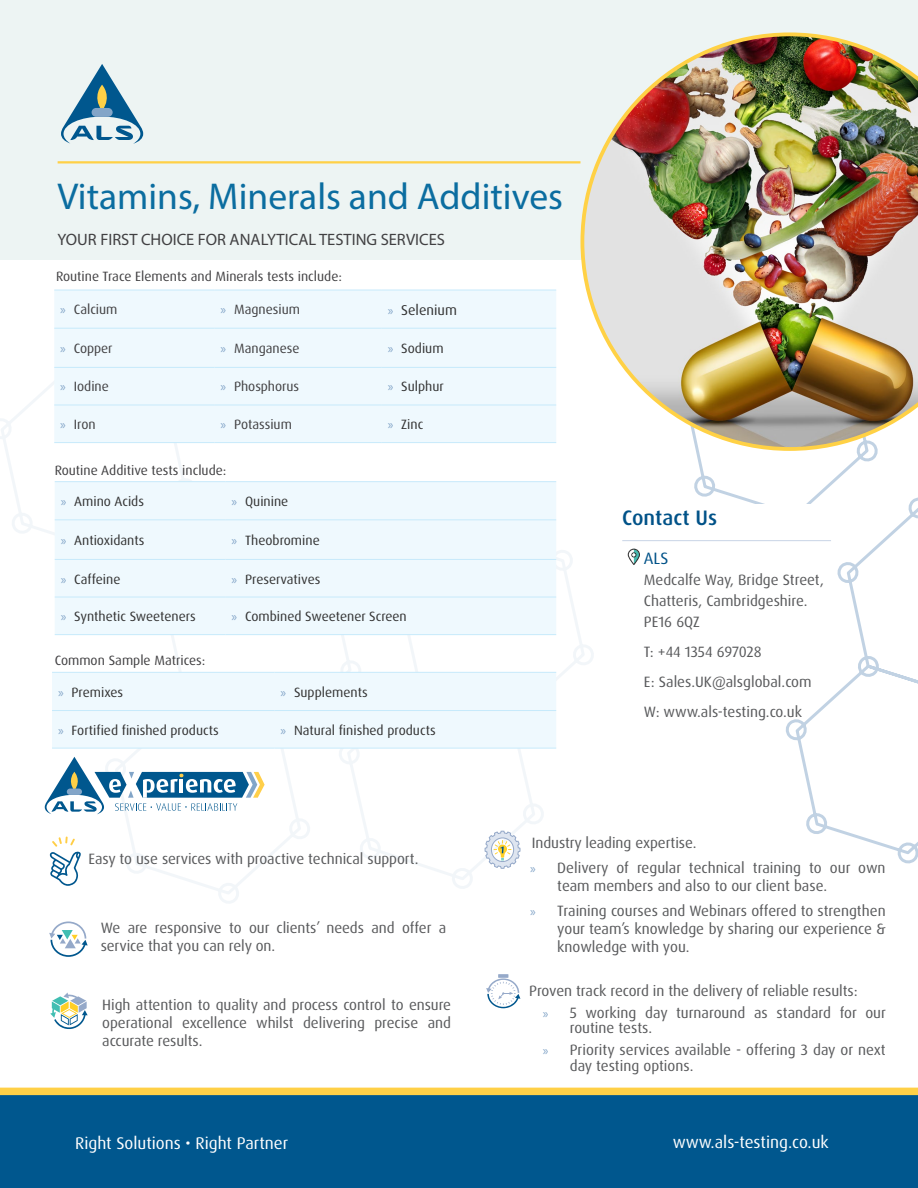
<style>
.page{position:relative;width:918px;height:1188px;background:#fff}
.page>*{position:absolute;margin:0;border:0;box-sizing:border-box;transform-origin:0 0}
.t1{font:37.5px "Myriad Pro";color:#0b6da0}
.t2{font:500 21px "Dax Pro";color:#005288}
.t3{font:16.95px "Dax Pro";color:#fff}
.t4{font:16.5px "Myriad Pro";color:#414042}
.t5{font:16.5px "Dax Pro";color:#005288}
.t6{font:15px/18px "Dax Pro";color:#58595b}
.t7{font:14.25px "Dax Pro";color:#333}
.t8{font:13.5px "Dax Pro";color:#333}
.t9{font:13.5px "Dax Pro";color:#414042}
.s1{font-family:"Myriad Pro";color:#83a5c8}
.s2{font-family:"Myriad Pro";font-size:13.5px;color:#83a5c8}
.s3{font-weight:700;font-size:18.3px}
</style>
<div class="page">
<svg style="left:0;top:367px;width:594px;height:536px"></svg>
<div style="left:0;top:0;width:918px;height:259px;background:#edf4f3"></div>
<svg style="left:694px;top:451px;width:224px;height:413px"></svg>
<svg style="left:61px;top:64px;width:82px;height:80px"></svg>
<hr style="left:58px;top:161px;width:522px;height:2px;background:#ffd046">
<img style="left:581px;top:32px;width:337px;height:419px">
<div style="left:0;top:1095px;width:918px;height:93px;background:#00578e"></div>
<svg style="left:45px;top:757px;width:220px;height:57px"></svg>
<svg style="left:49px;top:921px;width:39px;height:36px"></svg>
<svg style="left:50px;top:993px;width:38px;height:37px"></svg>
<svg style="left:498px;top:974px;width:10px;height:4px"></svg>
<svg style="left:486px;top:978px;width:34px;height:30px"></svg>
<svg style="left:50px;top:837px;width:31px;height:49px"></svg>
<svg style="left:484px;top:830px;width:37px;height:39px"></svg>
<div style="left:623px;top:505px;width:232px;height:39px;background:#fff"></div>
<hr style="left:622px;top:540px;width:209px;height:1px;background:#c8d4e6">
<svg style="left:628px;top:549px;width:12px;height:16px"></svg>
<div style="left:0;top:1088px;width:918px;height:7px;background:#ffd046"></div>
<div style="left:54px;top:291px;width:502px;height:151px;background:#eff9fe"></div>
<hr style="left:54px;top:290px;width:161px;height:1px;background:#c7eafb">
<hr style="left:215px;top:290px;width:167px;height:1px;background:#c7eafb">
<hr style="left:382px;top:290px;width:174px;height:1px;background:#c7eafb">
<hr style="left:54px;top:328px;width:161px;height:1px;background:#c7eafb">
<hr style="left:215px;top:328px;width:167px;height:1px;background:#c7eafb">
<hr style="left:382px;top:328px;width:174px;height:1px;background:#c7eafb">
<hr style="left:54px;top:367px;width:161px;height:1px;background:#c7eafb">
<hr style="left:215px;top:367px;width:167px;height:1px;background:#c7eafb">
<hr style="left:382px;top:367px;width:174px;height:1px;background:#c7eafb">
<hr style="left:54px;top:405px;width:161px;height:1px;background:#c7eafb">
<hr style="left:215px;top:405px;width:167px;height:1px;background:#c7eafb">
<hr style="left:382px;top:405px;width:174px;height:1px;background:#c7eafb">
<hr style="left:54px;top:442px;width:161px;height:1px;background:#c7eafb">
<hr style="left:215px;top:442px;width:167px;height:1px;background:#c7eafb">
<hr style="left:382px;top:442px;width:174px;height:1px;background:#c7eafb">
<div style="left:55px;top:482px;width:501px;height:152px;background:#eff9fe"></div>
<hr style="left:55px;top:481px;width:171px;height:1px;background:#c7eafb">
<hr style="left:226px;top:481px;width:330px;height:1px;background:#c7eafb">
<hr style="left:55px;top:519px;width:171px;height:1px;background:#c7eafb">
<hr style="left:226px;top:519px;width:330px;height:1px;background:#c7eafb">
<hr style="left:55px;top:559px;width:171px;height:1px;background:#c7eafb">
<hr style="left:226px;top:559px;width:330px;height:1px;background:#c7eafb">
<hr style="left:55px;top:597px;width:171px;height:1px;background:#c7eafb">
<hr style="left:226px;top:597px;width:330px;height:1px;background:#c7eafb">
<hr style="left:55px;top:634px;width:171px;height:1px;background:#c7eafb">
<hr style="left:226px;top:634px;width:330px;height:1px;background:#c7eafb">
<div style="left:52px;top:673px;width:504px;height:75px;background:#eff9fe"></div>
<hr style="left:52px;top:672px;width:223px;height:1px;background:#c7eafb">
<hr style="left:275px;top:672px;width:281px;height:1px;background:#c7eafb">
<hr style="left:52px;top:710px;width:223px;height:1px;background:#c7eafb">
<hr style="left:275px;top:710px;width:281px;height:1px;background:#c7eafb">
<hr style="left:52px;top:748px;width:223px;height:1px;background:#c7eafb">
<hr style="left:275px;top:748px;width:281px;height:1px;background:#c7eafb">
<h1 class="t1" style="left:58px;top:173px;width:507px">Vitamins, Minerals and Additives</h1>
<p class="t4" style="left:58px;top:229px;width:389px">YOUR FIRST CHOICE FOR ANALYTICAL TESTING SERVICES</p>
<p class="t9" style="left:56px;top:268px;width:287px">Routine Trace Elements and Minerals tests include:</p>
<p class="t9" style="left:60px;top:301px;width:59px"><span class="s1">»</span> Calcium</p>
<p class="t9" style="left:221px;top:301px;width:81px"><span class="s1">»</span> Magnesium</p>
<p class="t7" style="left:388px;top:301px;width:71px"><span class="s2">»</span> Selenium</p>
<p class="t9" style="left:60px;top:340px;width:54px"><span class="s1">»</span> Copper</p>
<p class="t9" style="left:221px;top:340px;width:80px"><span class="s1">»</span> Manganese</p>
<p class="t8" style="left:388px;top:340px;width:57px"><span class="s1">»</span> Sodium</p>
<p class="t9" style="left:60px;top:378px;width:50px"><span class="s1">»</span> Iodine</p>
<p class="t9" style="left:221px;top:378px;width:80px"><span class="s1">»</span> Phosphorus</p>
<p class="t8" style="left:388px;top:378px;width:58px"><span class="s1">»</span> Sulphur</p>
<p class="t9" style="left:60px;top:416px;width:37px"><span class="s1">»</span> Iron</p>
<p class="t9" style="left:221px;top:416px;width:73px"><span class="s1">»</span> Potassium</p>
<p class="t8" style="left:388px;top:416px;width:37px"><span class="s1">»</span> Zinc</p>
<p class="t9" style="left:55px;top:461px;width:173px">Routine Additive tests include:</p>
<p class="t8" style="left:61px;top:493px;width:85px"><span class="s1">»</span> Amino Acids</p>
<p class="t8" style="left:232px;top:493px;width:58px"><span class="s1">»</span> Quinine</p>
<p class="t8" style="left:61px;top:532px;width:85px"><span class="s1">»</span> Antioxidants</p>
<p class="t8" style="left:232px;top:532px;width:90px"><span class="s1">»</span> Theobromine</p>
<p class="t8" style="left:61px;top:570px;width:61px"><span class="s1">»</span> Caffeine</p>
<p class="t8" style="left:232px;top:570px;width:90px"><span class="s1">»</span> Preservatives</p>
<p class="t8" style="left:61px;top:608px;width:137px"><span class="s1">»</span> Synthetic Sweeteners</p>
<p class="t8" style="left:232px;top:608px;width:177px"><span class="s1">»</span> Combined Sweetener Screen</p>
<p class="t9" style="left:55px;top:652px;width:152px">Common Sample Matrices:</p>
<p class="t8" style="left:58px;top:683px;width:67px"><span class="s1">»</span> Premixes</p>
<p class="t8" style="left:281px;top:683px;width:89px"><span class="s1">»</span> Supplements</p>
<p class="t8" style="left:58px;top:721px;width:162px"><span class="s1">»</span> Fortified finished products</p>
<p class="t8" style="left:281px;top:721px;width:157px"><span class="s1">»</span> Natural finished products</p>
<p class="t6" style="left:88px;top:850px;width:332px">Easy to use services with proactive technical support.</p>
<p class="t6" style="left:101px;top:918px;width:347px">We are responsive to our clients’ needs and offer a service that you can rely on.</p>
<p class="t6" style="left:102px;top:996px;width:350px;text-align:justify">High attention to quality and process control to ensure operational excellence whilst delivering precise and accurate results.</p>
<h2 class="t2" style="left:622px;top:504px;width:96px">Contact Us</h2>
<p class="t5" style="left:644px;top:548px;width:26px">ALS</p>
<p class="t6" style="left:644px;top:569px;width:182px;line-height:21px">Medcalfe Way, Bridge Street,<br>Chatteris, Cambridgeshire.<br>PE16 6QZ</p>
<p class="t6" style="left:644px;top:637px;width:169px;line-height:30px">T: +44 1354 697028<br>E: Sales.UK@alsglobal.com<br>W: www.als-testing.co.uk</p>
<p class="t6" style="left:530px;top:831px;width:357px;line-height:24.8px">Industry leading expertise.<br><span class="s2">»</span> Delivery of regular technical training to our own</p>
<p class="t6" style="left:530px;top:874px;width:357px;line-height:24.8px;text-indent:27px">team members and also to our client base.<br><span class="s2">»</span> Training courses and Webinars offered to strengthen</p>
<p class="t6" style="left:557px;top:920px;width:330px">your team’s knowledge by sharing our experience &amp; knowledge with you.</p>
<p class="t6" style="left:543px;top:980px;width:345px;line-height:21.8px;text-indent:-13px">Proven track record in the delivery of reliable results:<br><span class="s2">»</span> 5 working day turnaround as standard for our</p>
<p class="t6" style="left:543px;top:1017px;width:344px;line-height:21.8px;text-indent:27px">routine tests.<br><span class="s2">»</span> Priority services available - offering 3 day or next</p>
<p class="t6" style="left:570px;top:1057px;width:125px">day testing options.</p>
<p class="t3" style="left:75px;top:1132px;width:215px">Right Solutions <span class="s3">·</span> Right Partner</p>
<p class="t3" style="left:673px;top:1131px;width:157px">www.als-testing.co.uk</p>
</div>
